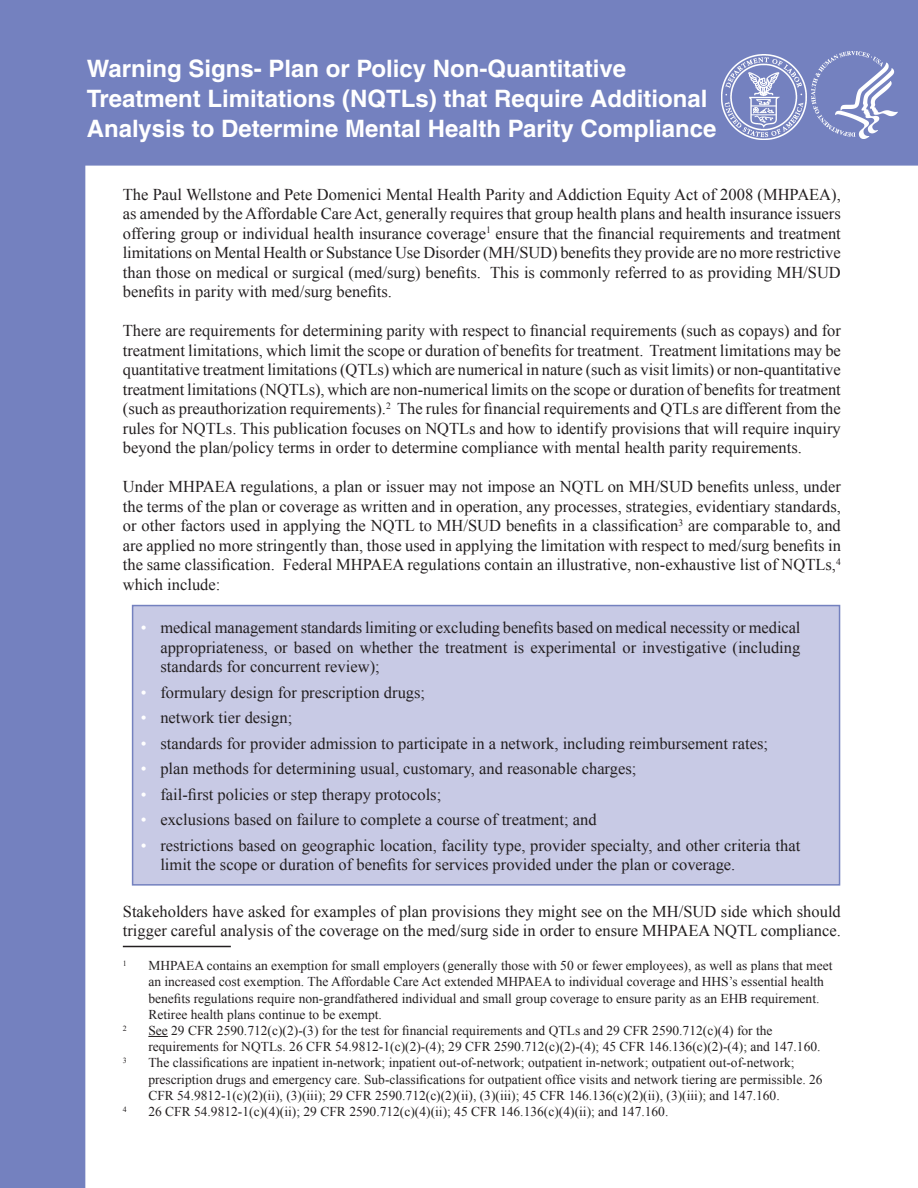
<style>
.page{position:relative;width:918px;height:1188px;background:#fff}
.page>*{position:absolute;margin:0;border:0;box-sizing:border-box;transform-origin:0 0}
._11_bod{font:700 24px/30px "Helvetica";color:#fff}
._11_bod-2{font:16.5px/19.5px "Times New Roman";color:#231f20;text-align:justify}
.t1{font:13.5px/16.2px "Times New Roman";color:#231f20}
.t2{font:7.8px "Times New Roman";color:#231f20}
.s1{color:#fff}
</style>
<div class="page">
<div style="left:132px;top:605px;width:708px;height:281px;background:#c8cae5;border:2px solid #7481bf"></div>
<hr style="left:123px;top:946px;width:108px;height:1px;background:#231f20">
<svg style="left:148px;top:1036px;width:20px;height:1px"></svg>
<div style="left:1px;top:1px;width:916px;height:164px;background:#7481bf"></div>
<div style="left:0;top:0;width:918px;height:166px;border:2px solid #7481bf"></div>
<div style="left:0;top:0;width:85px;height:1188px;background:#7481bf"></div>
<img style="left:722px;top:54px;width:85px;height:86px">
<img style="left:811px;top:51px;width:87px;height:87px">
<p class="_11_bod" style="left:87px;top:53px;width:631px">Warning Signs- Plan or Policy Non-Quantitative<br>Treatment Limitations (NQTLs) that Require Additional<br>Analysis to Determine Mental Health Parity Compliance</p>
<p class="_11_bod-2" style="left:123px;top:184px;width:720px">The Paul Wellstone and Pete Domenici Mental Health Parity and Addiction Equity Act of 2008 (MHPAEA), as amended by the Affordable Care Act, generally requires that group health plans and health insurance issuers offering group or individual health insurance coverage<sup>1</sup> ensure that the financial requirements and treatment limitations on Mental Health or Substance Use Disorder (MH/SUD) benefits they provide are no more restrictive than those on medical or surgical (med/surg) benefits. This is commonly referred to as providing MH/SUD benefits in parity with med/surg benefits.</p>
<p class="_11_bod-2" style="left:123px;top:321px;width:720px">There are requirements for determining parity with respect to financial requirements (such as copays) and for treatment limitations, which limit the scope or duration of benefits for treatment. Treatment limitations may be quantitative treatment limitations (QTLs) which are numerical in nature (such as visit limits) or non-quantitative treatment limitations (NQTLs), which are non-numerical limits on the scope or duration of benefits for treatment (such as preauthorization requirements).<sup>2</sup> The rules for financial requirements and QTLs are different from the rules for NQTLs. This publication focuses on NQTLs and how to identify provisions that will require inquiry beyond the plan/policy terms in order to determine compliance with mental health parity requirements.</p>
<p class="_11_bod-2" style="left:123px;top:477px;width:720px">Under MHPAEA regulations, a plan or issuer may not impose an NQTL on MH/SUD benefits unless, under the terms of the plan or coverage as written and in operation, any processes, strategies, evidentiary standards, or other factors used in applying the NQTL to MH/SUD benefits in a classification<sup>3</sup> are comparable to, and are applied no more stringently than, those used in applying the limitation with respect to med/surg benefits in the same classification. Federal MHPAEA regulations contain an illustrative, non-exhaustive list of NQTLs,<sup>4 </sup>which include:</p>
<p class="_11_bod-2" style="left:160px;top:618px;width:642px;text-indent:-19px"><span class="s1">•</span> medical management standards limiting or excluding benefits based on medical necessity or medical appropriateness, or based on whether the treatment is experimental or investigative (including standards for concurrent review);</p>
<p class="_11_bod-2" style="left:141px;top:682px;width:286px"><span class="s1">•</span> formulary design for prescription drugs;</p>
<p class="_11_bod-2" style="left:141px;top:708px;width:153px"><span class="s1">•</span> network tier design;</p>
<p class="_11_bod-2" style="left:141px;top:733px;width:629px"><span class="s1">•</span> standards for provider admission to participate in a network, including reimbursement rates;</p>
<p class="_11_bod-2" style="left:141px;top:759px;width:497px"><span class="s1">•</span> plan methods for determining usual, customary, and reasonable charges;</p>
<p class="_11_bod-2" style="left:141px;top:784px;width:302px"><span class="s1">•</span> fail-first policies or step therapy protocols;</p>
<p class="_11_bod-2" style="left:141px;top:810px;width:457px"><span class="s1">•</span> exclusions based on failure to complete a course of treatment; and</p>
<p class="_11_bod-2" style="left:160px;top:835px;width:642px;text-indent:-20px"><span class="s1">•</span> restrictions based on geographic location, facility type, provider specialty, and other criteria that limit the scope or duration of benefits for services provided under the plan or coverage.</p>
<p class="_11_bod-2" style="left:123px;top:901px;width:720px">Stakeholders have asked for examples of plan provisions they might see on the MH/SUD side which should trigger careful analysis of the coverage on the med/surg side in order to ensure MHPAEA NQTL compliance.</p>
<p class="t2" style="left:123px;top:958px;width:5px">1</p>
<p class="t1" style="left:148px;top:957px;width:686px">MHPAEA contains an exemption for small employers (generally those with 50 or fewer employees), as well as plans that meet an increased cost exemption. The Affordable Care Act extended MHPAEA to individual coverage and HHS’s essential health benefits regulations require non-grandfathered individual and small group coverage to ensure parity as an EHB requirement.<br>Retiree health plans continue to be exempt.</p>
<p class="t2" style="left:123px;top:1023px;width:5px">2</p>
<p class="t1" style="left:148px;top:1022px;width:674px">See 29 CFR 2590.712(c)(2)-(3) for the test for financial requirements and QTLs and 29 CFR 2590.712(c)(4) for the requirements for NQTLs. 26 CFR 54.9812-1(c)(2)-(4); 29 CFR 2590.712(c)(2)-(4); 45 CFR 146.136(c)(2)-(4); and 147.160.</p>
<p class="t2" style="left:123px;top:1055px;width:5px">3</p>
<p class="t1" style="left:148px;top:1055px;width:676px">The classifications are inpatient in-network; inpatient out-of-network; outpatient in-network; outpatient out-of-network; prescription drugs and emergency care. Sub-classifications for outpatient office visits and network tiering are permissible. 26<br>CFR 54.9812-1(c)(2)(ii), (3)(iii); 29 CFR 2590.712(c)(2)(ii), (3)(iii); 45 CFR 146.136(c)(2)(ii), (3)(iii); and 147.160.</p>
<p class="t2" style="left:123px;top:1104px;width:5px">4</p>
<p class="t1" style="left:148px;top:1103px;width:522px">26 CFR 54.9812-1(c)(4)(ii); 29 CFR 2590.712(c)(4)(ii); 45 CFR 146.136(c)(4)(ii); and 147.160.</p>
</div>
